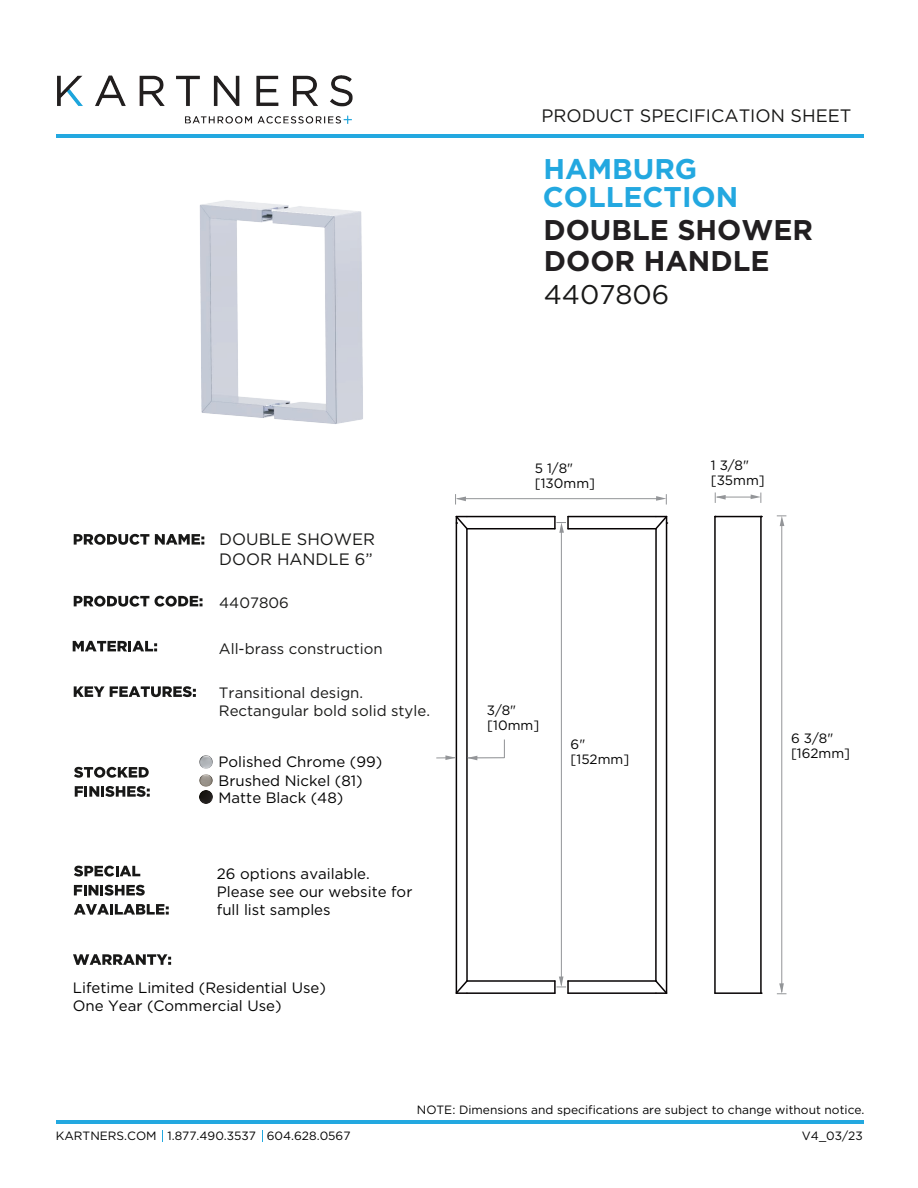
<style>
.page{position:relative;width:918px;height:1188px;background:#fff}
.page>*{position:absolute;margin:0;border:0;box-sizing:border-box;transform-origin:0 0}
.t1{font:700 28.5px "Gotham";color:#221f21}
.t2{font:700 28.5px/28.5px "Gotham";color:#23a8e0}
.t3{font:27px "Gotham";color:#181817}
.t4{font:18px "Gotham";color:#181817}
.t5{font:16.5px/19.8px "Gotham";color:#181817}
.t6{font:15px/18px "Gotham";color:#030303}
.t7{font:15px/18px "Gotham";color:#181817}
.t8{font:13.5px/15px "Gotham";color:#030303}
.t9{font:12px "Gotham";color:#030303}
</style>
<div class="page">
<hr style="left:57px;top:134px;width:807px;height:4px;background:#23a8e0">
<hr style="left:57px;top:1120px;width:807px;height:4px;background:#23a8e0">
<img style="left:58px;top:76px;width:294px;height:48px">
<svg style="left:74px;top:534px;width:75px;height:11px"></svg>
<svg style="left:155px;top:534px;width:49px;height:11px"></svg>
<svg style="left:74px;top:596px;width:75px;height:11px"></svg>
<svg style="left:155px;top:596px;width:48px;height:11px"></svg>
<svg style="left:74px;top:767px;width:75px;height:11px"></svg>
<svg style="left:75px;top:786px;width:75px;height:11px"></svg>
<svg style="left:74px;top:686px;width:122px;height:11px"></svg>
<svg style="left:73px;top:954px;width:98px;height:11px"></svg>
<svg style="left:73px;top:641px;width:84px;height:10px"></svg>
<svg style="left:74px;top:866px;width:66px;height:11px"></svg>
<svg style="left:74px;top:885px;width:71px;height:11px"></svg>
<svg style="left:74px;top:904px;width:95px;height:11px"></svg>
<hr style="left:782px;top:525px;width:1px;height:467px;background:#939598">
<svg style="left:777px;top:516px;width:9px;height:10px"></svg>
<svg style="left:777px;top:983px;width:9px;height:12px"></svg>
<hr style="left:715px;top:992px;width:46px;height:2px;background:#070304">
<hr style="left:714px;top:517px;width:2px;height:476px;background:#070304">
<hr style="left:760px;top:517px;width:2px;height:476px;background:#070304">
<hr style="left:715px;top:516px;width:46px;height:1px;background:#070304">
<hr style="left:568px;top:992px;width:88px;height:2px;background:#070304">
<hr style="left:568px;top:980px;width:88px;height:2px;background:#070304">
<hr style="left:655px;top:529px;width:2px;height:452px;background:#070304">
<hr style="left:666px;top:517px;width:1px;height:476px;background:#070304">
<hr style="left:568px;top:528px;width:88px;height:1px;background:#070304">
<hr style="left:568px;top:516px;width:88px;height:1px;background:#070304">
<hr style="left:467px;top:992px;width:88px;height:2px;background:#070304">
<hr style="left:467px;top:980px;width:88px;height:2px;background:#070304">
<hr style="left:466px;top:529px;width:2px;height:452px;background:#070304">
<hr style="left:456px;top:517px;width:1px;height:476px;background:#070304">
<hr style="left:467px;top:528px;width:88px;height:1px;background:#070304">
<hr style="left:467px;top:516px;width:88px;height:1px;background:#070304">
<svg style="left:654px;top:515px;width:15px;height:16px"></svg>
<svg style="left:654px;top:979px;width:14px;height:15px"></svg>
<svg style="left:455px;top:979px;width:14px;height:15px"></svg>
<svg style="left:455px;top:515px;width:14px;height:16px"></svg>
<hr style="left:717px;top:497px;width:35px;height:1px;background:#939598">
<svg style="left:751px;top:493px;width:11px;height:10px"></svg>
<svg style="left:715px;top:492px;width:11px;height:11px"></svg>
<hr style="left:457px;top:498px;width:200px;height:1px;background:#939598">
<svg style="left:656px;top:494px;width:11px;height:11px"></svg>
<svg style="left:455px;top:494px;width:11px;height:11px"></svg>
<hr style="left:561px;top:532px;width:1px;height:453px;background:#939598">
<svg style="left:554px;top:517px;width:15px;height:16px"></svg>
<svg style="left:554px;top:976px;width:15px;height:17px"></svg>
<svg style="left:436px;top:755px;width:20px;height:5px"></svg>
<svg style="left:467px;top:740px;width:38px;height:20px"></svg>
<img style="left:199px;top:200px;width:164px;height:224px">
<svg style="left:200px;top:756px;width:12px;height:48px"></svg>
<p class="t4" style="left:542px;top:105px;width:311px">PRODUCT SPECIFICATION SHEET</p>
<h1 class="t2" style="left:543px;top:154px;width:197px">HAMBURG<br>COLLECTION</h1>
<h1 class="t1" style="left:543px;top:213px;width:271px">DOUBLE SHOWER</h1>
<h1 class="t1" style="left:544px;top:245px;width:227px">DOOR HANDLE</h1>
<h2 class="t3" style="left:544px;top:279px;width:127px">4407806</h2>
<p class="t5" style="left:219px;top:529px;width:157px">DOUBLE SHOWER<br>DOOR HANDLE 6”</p>
<p class="t7" style="left:219px;top:594px;width:71px">4407806</p>
<p class="t7" style="left:219px;top:639px;width:165px">All-brass construction</p>
<p class="t7" style="left:219px;top:683px;width:213px">Transitional design.<br>Rectangular bold solid style.</p>
<p class="t6" style="left:219px;top:752px;width:165px;line-height:18.8px">Polished Chrome (99)<br>Brushed Nickel (81)</p>
<p class="t6" style="left:219px;top:788px;width:126px">Matte Black (48)</p>
<p class="t6" style="left:217px;top:864px;width:197px">26 options available.<br>Please see our website for full list samples</p>
<p class="t6" style="left:73px;top:978px;width:255px">Lifetime Limited (Residential Use)<br>One Year (Commercial Use)</p>
<p class="t8" style="left:535px;top:461px;width:62px">5 1/8" [130mm]</p>
<p class="t8" style="left:487px;top:703px;width:54px;line-height:14.2px">3/8" [10mm]</p>
<p class="t8" style="left:571px;top:737px;width:60px">6" [152mm]</p>
<p class="t8" style="left:711px;top:458px;width:55px">1 3/8" [35mm]</p>
<p class="t8" style="left:791px;top:730px;width:61px">6 3/8" [162mm]</p>
<p class="t9" style="left:417px;top:1104px;width:449px">NOTE: Dimensions and specifications are subject to change without notice.</p>
<p class="t9" style="left:56px;top:1129px;width:296px">KARTNERS.COM 1.877.490.3537 604.628.0567</p>
<p class="t9" style="left:802px;top:1129px;width:62px">V4_03/23</p>
</div>
